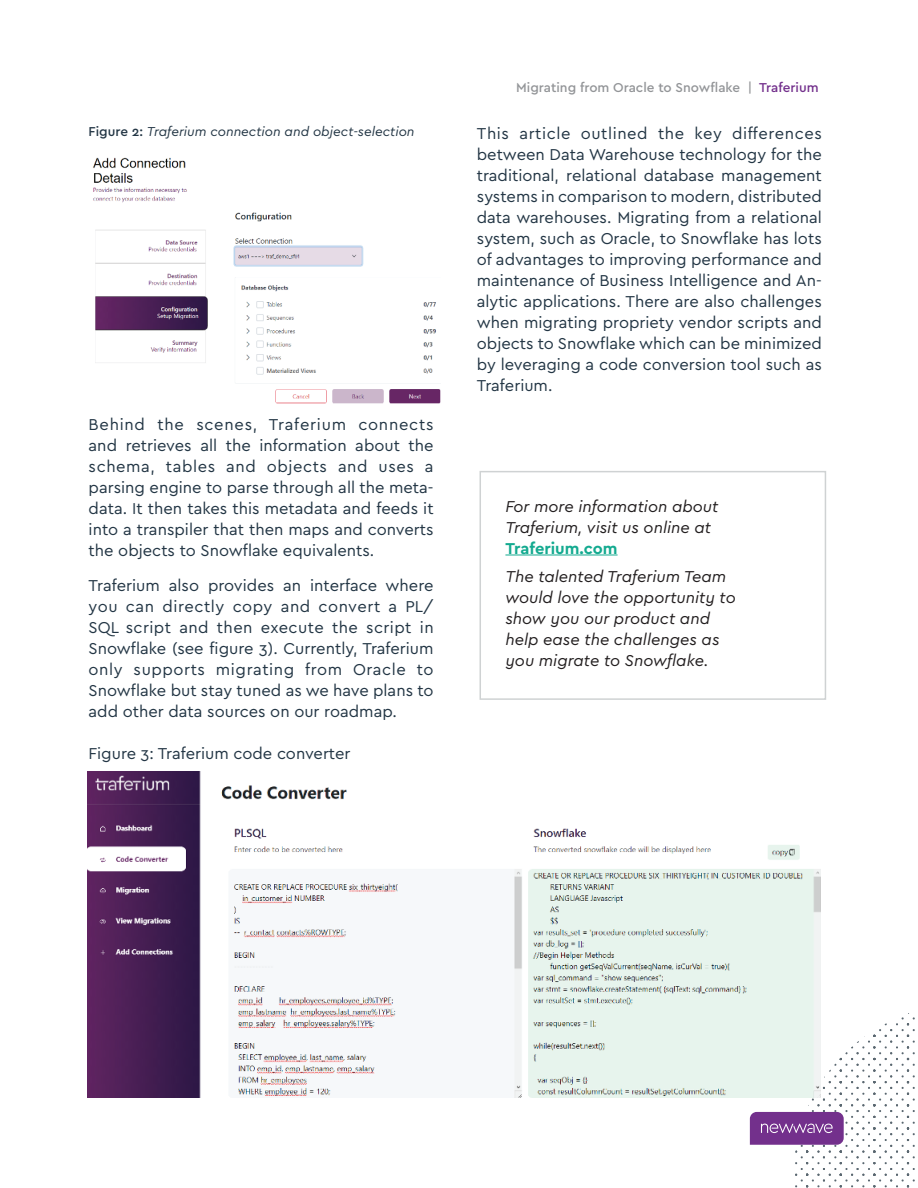
<style>
.page{position:relative;width:918px;height:1188px;background:#fff}
.page>*{position:absolute;margin:0;border:0;box-sizing:border-box;transform-origin:0 0}
.t1{font:16.5px/21px "Cera GR";color:#233645;text-align:justify}
.t2{font:italic 16.5px/21px "Cera GR";color:#231f20}
.t3{font:700 16.5px "Cera GR";color:#14aa90}
.t4{font:italic 13.5px "Cera GR";color:#233645}
.t5{font:500 13.5px "Cera GR";color:#939598}
.s1{font-weight:500;font-style:normal}
.s2{color:#73308c}
</style>
<div class="page">
<img style="left:87px;top:771px;width:733px;height:326px">
<svg style="left:750px;top:1011px;width:165px;height:176px"></svg>
<img style="left:93px;top:157px;width:343px;height:218px">
<img style="left:275px;top:389px;width:166px;height:15px">
<div style="left:480px;top:471px;width:346px;height:229px;border:2px solid #cfd2d3"></div>
<hr style="left:505px;top:555px;width:113px;height:1px;background:#14aa90">
<p class="t4" style="left:89px;top:124px;width:327px"><span class="s1">Figure 2:</span> Traferium connection and object-selection</p>
<p class="t1" style="left:89px;top:414px;width:347px">Behind the scenes, Traferium connects and retrieves all the information about the schema, tables and objects and uses a parsing engine to parse through all the meta&shy;data. It then takes this metadata and feeds it into a transpiler that then maps and converts the objects to Snowflake equivalents.</p>
<p class="t1" style="left:89px;top:575px;width:347px">Traferium also provides an interface where you can directly copy and convert a PL/ SQL script and then execute the script in Snowflake (see figure 3). Currently, Traferium only supports migrating from Oracle to Snowflake but stay tuned as we have plans to add other data sources on our roadmap.</p>
<p class="t1" style="left:89px;top:743px;width:263px">Figure 3: Traferium code converter</p>
<p class="t5" style="left:516px;top:80px;width:304px">Migrating from Oracle to Snowflake | <span class="s2">Traferium</span></p>
<p class="t1" style="left:477px;top:123px;width:347px">This article outlined the key differences between Data Warehouse technology for the traditional, relational database management systems in comparison to modern, distributed data warehouses. Migrating from a relational system, such as Oracle, to Snowflake has lots of advantages to improving performance and maintenance of Business Intelligence and An&shy;alytic applications. There are also challenges when migrating propriety vendor scripts and objects to Snowflake which can be minimized by leveraging a code conversion tool such as Traferium.</p>
<p class="t2" style="left:505px;top:496px;width:214px">For more information about<br>Traferium, visit us online at</p>
<p class="t3" style="left:505px;top:539px;width:114px">Traferium.com</p>
<p class="t2" style="left:505px;top:566px;width:232px">The talented Traferium Team would love the opportunity to show you our product and help ease the challenges as you migrate to Snowflake.</p>
</div>
